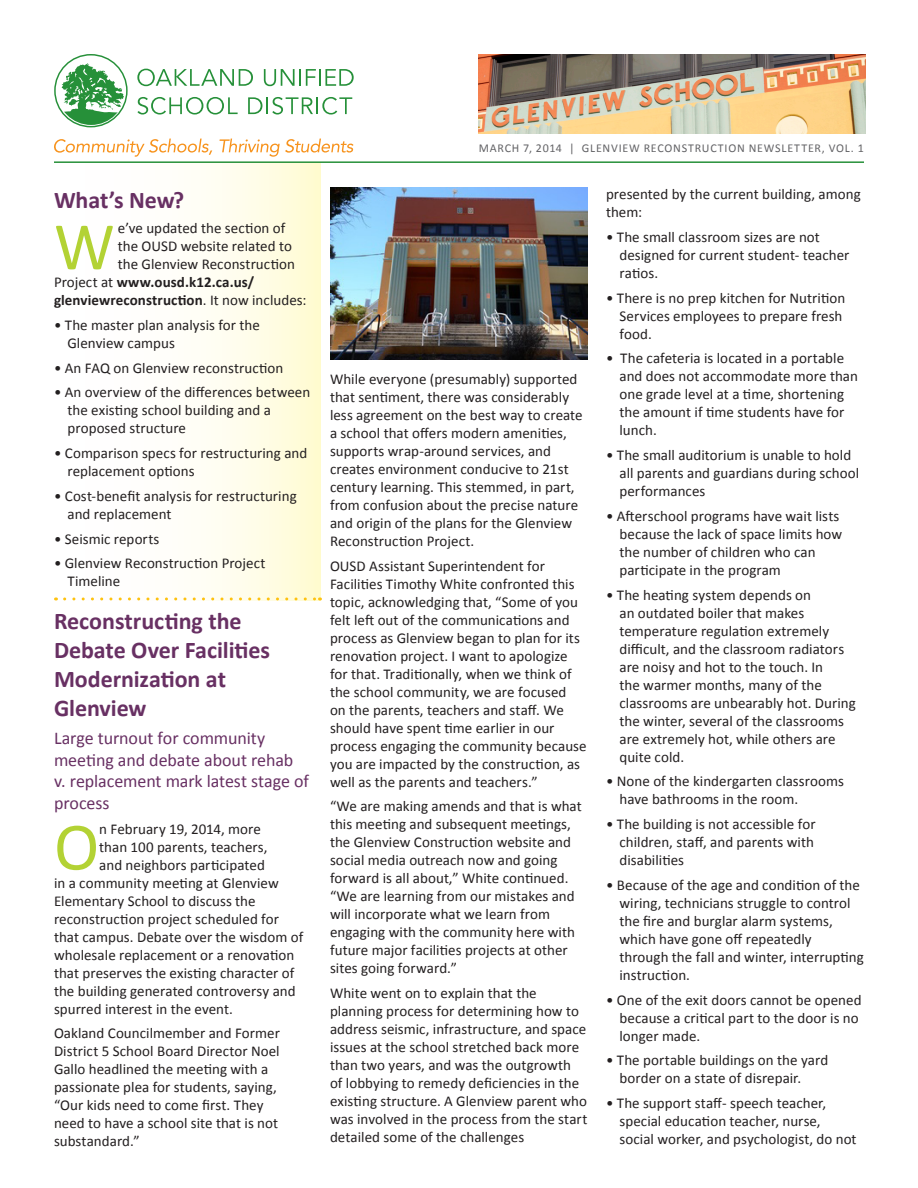
<style>
.page{position:relative;width:918px;height:1188px;background:#fff}
.page>*{position:absolute;margin:0;border:0;box-sizing:border-box;transform-origin:0 0}
.t1{font:68.4px "Calibri";color:#b3d234}
.t2{font:700 24px/28.8px "Calibri";letter-spacing:-.005em;color:#683063}
.t3{font:18px/21.6px "Calibri";letter-spacing:-.005em;color:#683063}
.t4{font:15px/18px "Calibri";letter-spacing:.005em;color:#231f20}
.t5{font:700 15px "Calibri";letter-spacing:.005em;color:#231f20}
.t6{font:12px "Calibri";letter-spacing:.065em;color:#636366}
.s1{font-weight:400}
</style>
<div class="page">
<div style="left:0;top:163px;width:321px;height:437px;background:linear-gradient(to right,#fff,#fffcdf)"></div>
<hr style="left:54px;top:161px;width:810px;height:2px;background:#269039">
<svg style="left:55px;top:55px;width:72px;height:72px"></svg>
<div style="left:54px;top:54px;width:74px;height:73px;border:1px solid #269039;border-radius:50%"></div>
<svg style="left:61px;top:63px;width:63px;height:62px"></svg>
<svg style="left:137px;top:69px;width:116px;height:17px"></svg>
<svg style="left:264px;top:69px;width:90px;height:17px"></svg>
<svg style="left:137px;top:97px;width:101px;height:18px"></svg>
<svg style="left:248px;top:97px;width:104px;height:18px"></svg>
<svg style="left:54px;top:139px;width:158px;height:18px"></svg>
<svg style="left:220px;top:139px;width:133px;height:18px"></svg>
<img style="left:479px;top:54px;width:387px;height:80px">
<svg style="left:65px;top:597px;width:256px;height:3px"></svg>
<img style="left:330px;top:188px;width:258px;height:171px">
<p class="t2" style="left:54px;top:185px;width:132px">What’s New?</p>
<p class="t1" style="left:54px;top:204px;width:62px">W</p>
<p class="t4" style="left:118px;top:219px;width:169px">e’ve updated the section of</p>
<p class="t4" style="left:118px;top:237px;width:176px">the OUSD website related to</p>
<p class="t4" style="left:118px;top:255px;width:179px">the Glenview Reconstruction</p>
<p class="t5" style="left:54px;top:273px;width:202px"><span class="s1">Project at</span> www.ousd.k12.ca.us/</p>
<p class="t5" style="left:54px;top:291px;width:254px">glenviewreconstruction<span class="s1">. It now includes:</span></p>
<p class="t4" style="left:68px;top:315px;width:194px;text-indent:-14px">• The master plan analysis for the<br>Glenview campus</p>
<p class="t4" style="left:54px;top:358px;width:231px">• An FAQ on Glenview reconstruction</p>
<p class="t4" style="left:68px;top:383px;width:244px;text-indent:-14px">• An overview of the differences between the existing school building and a proposed structure</p>
<p class="t4" style="left:68px;top:444px;width:241px;text-indent:-14px">• Comparison specs for restructuring and replacement options</p>
<p class="t4" style="left:68px;top:486px;width:231px;text-indent:-14px">• Cost-benefit analysis for restructuring and replacement</p>
<p class="t4" style="left:54px;top:529px;width:107px">• Seismic reports</p>
<p class="t4" style="left:68px;top:554px;width:199px;text-indent:-14px">• Glenview Reconstruction Project<br>Timeline</p>
<p class="t2" style="left:54px;top:606px;width:218px">Reconstructing the<br>Debate Over Facilities<br>Modernization at<br>Glenview</p>
<p class="t3" style="left:54px;top:726px;width:257px">Large turnout for community meeting and debate about rehab v. replacement mark latest stage of process</p>
<p class="t1" style="left:54px;top:804px;width:47px">O</p>
<p class="t4" style="left:99px;top:819px;width:163px">n February 19, 2014, more</p>
<p class="t4" style="left:99px;top:837px;width:170px">than 100 parents, teachers,</p>
<p class="t4" style="left:99px;top:855px;width:167px">and neighbors participated</p>
<p class="t4" style="left:54px;top:873px;width:226px">in a community meeting at Glenview</p>
<p class="t4" style="left:54px;top:891px;width:203px">Elementary School to discuss the</p>
<p class="t4" style="left:54px;top:909px;width:227px">reconstruction project scheduled for</p>
<p class="t4" style="left:54px;top:927px;width:251px">that campus. Debate over the wisdom of</p>
<p class="t4" style="left:54px;top:945px;width:242px">wholesale replacement or a renovation</p>
<p class="t4" style="left:54px;top:963px;width:242px">that preserves the existing character of</p>
<p class="t4" style="left:54px;top:981px;width:243px">the building generated controversy and</p>
<p class="t4" style="left:54px;top:999px;width:180px">spurred interest in the event.</p>
<p class="t4" style="left:54px;top:1024px;width:228px">Oakland Councilmember and Former<br>District 5 School Board Director Noel<br>Gallo headlined the meeting with a passionate plea for students, saying, “Our kids need to come first. They need to have a school site that is not substandard.”</p>
<p class="t6" style="left:479px;top:141px;width:387px">MARCH 7, 2014 | GLENVIEW RECONSTRUCTION NEWSLETTER, VOL. 1</p>
<p class="t4" style="left:330px;top:369px;width:254px">While everyone (presumably) supported that sentiment, there was considerably less agreement on the best way to create a school that offers modern amenities, supports wrap-around services, and creates environment conducive to 21st century learning. This stemmed, in part, from confusion about the precise nature and origin of the plans for the Glenview Reconstruction Project.</p>
<p class="t4" style="left:330px;top:556px;width:258px">OUSD Assistant Superintendent for Facilities Timothy White confronted this topic, acknowledging that, “Some of you felt left out of the communications and process as Glenview began to plan for its renovation project. I want to apologize for that. Traditionally, when we think of the school community, we are focused<br>on the parents, teachers and staff. We should have spent time earlier in our process engaging the community because you are impacted by the construction, as well as the parents and teachers.”</p>
<p class="t4" style="left:330px;top:797px;width:253px">“We are making amends and that is what this meeting and subsequent meetings, the Glenview Construction website and social media outreach now and going forward is all about,” White continued. “We are learning from our mistakes and will incorporate what we learn from engaging with the community here with future major facilities projects at other sites going forward.”</p>
<p class="t4" style="left:330px;top:983px;width:259px">White went on to explain that the planning process for determining how to address seismic, infrastructure, and space issues at the school stretched back more than two years, and was the outgrowth<br>of lobbying to remedy deficiencies in the existing structure. A Glenview parent who was involved in the process from the start detailed some of the challenges</p>
<p class="t4" style="left:606px;top:184px;width:256px">presented by the current building, among them:</p>
<p class="t4" style="left:620px;top:227px;width:231px;text-indent:-14px">• The small classroom sizes are not designed for current student- teacher ratios.</p>
<p class="t4" style="left:620px;top:288px;width:227px;text-indent:-14px">• There is no prep kitchen for Nutrition<br>Services employees to prepare fresh food.</p>
<p class="t4" style="left:620px;top:349px;width:240px;text-indent:-14px">• The cafeteria is located in a portable and does not accommodate more than one grade level at a time, shortening the amount if time students have for lunch.</p>
<p class="t4" style="left:620px;top:445px;width:241px;text-indent:-14px">• The small auditorium is unable to hold all parents and guardians during school performances</p>
<p class="t4" style="left:620px;top:506px;width:224px;text-indent:-14px">• Afterschool programs have wait lists because the lack of space limits how the number of children who can participate in the program</p>
<p class="t4" style="left:620px;top:585px;width:238px;text-indent:-14px">• The heating system depends on<br>an outdated boiler that makes temperature regulation extremely difficult, and the classroom radiators are noisy and hot to the touch. In<br>the warmer months, many of the classrooms are unbearably hot. During the winter, several of the classrooms are extremely hot, while others are quite cold.</p>
<p class="t4" style="left:620px;top:772px;width:226px;text-indent:-14px">• None of the kindergarten classrooms have bathrooms in the room.</p>
<p class="t4" style="left:620px;top:814px;width:198px;text-align:justify;text-indent:-14px">• The building is not accessible for children, staff, and parents with disabilities</p>
<p class="t4" style="left:620px;top:875px;width:246px;text-indent:-14px">• Because of the age and condition of the wiring, technicians struggle to control the fire and burglar alarm systems, which have gone off repeatedly through the fall and winter, interrupting instruction.</p>
<p class="t4" style="left:620px;top:990px;width:244px;text-indent:-14px">• One of the exit doors cannot be opened because a critical part to the door is no longer made.</p>
<p class="t4" style="left:620px;top:1051px;width:210px;text-indent:-14px">• The portable buildings on the yard border on a state of disrepair.</p>
<p class="t4" style="left:620px;top:1093px;width:239px;text-indent:-14px">• The support staff- speech teacher, special education teacher, nurse, social worker, and psychologist, do not</p>
</div>
